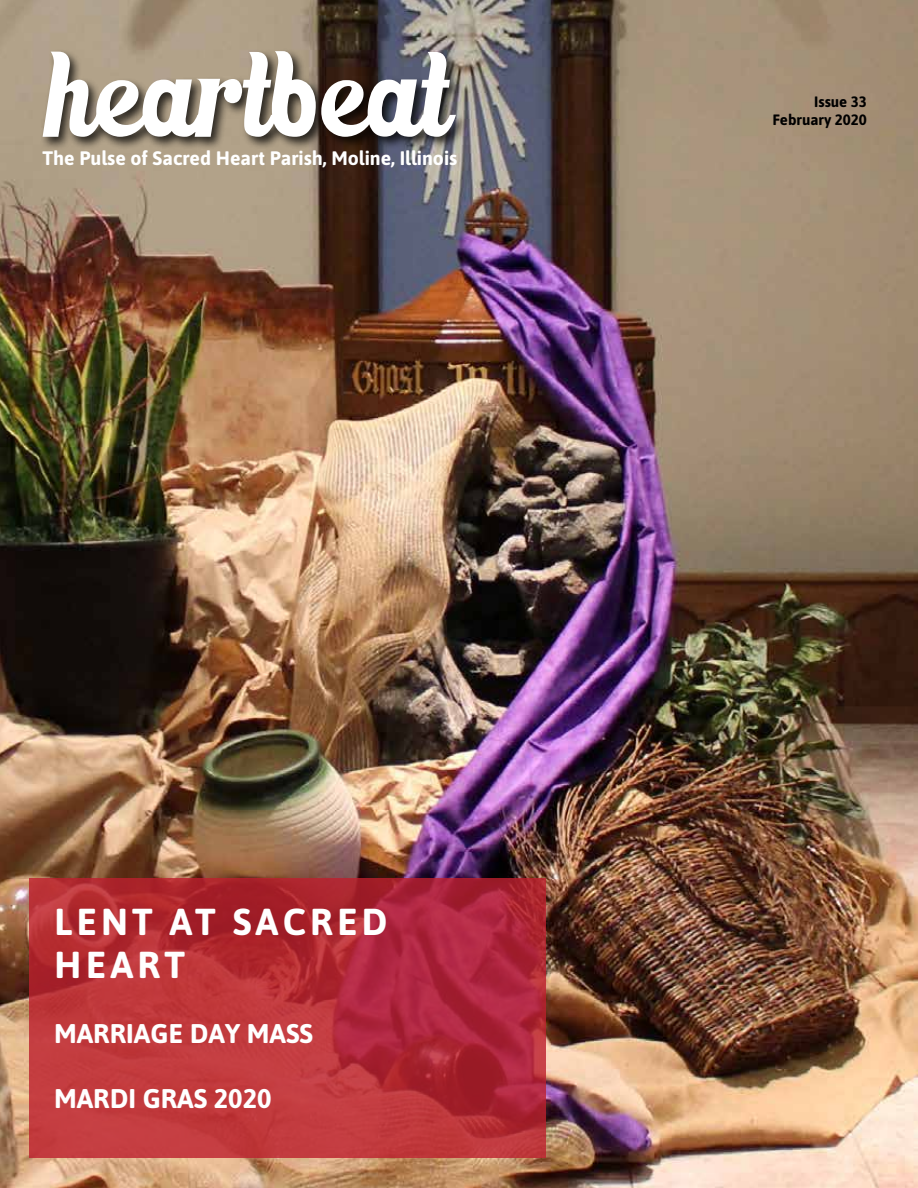
<style>
.page{position:relative;width:918px;height:1188px;background:#fff}
.page>*{position:absolute;margin:0;border:0;box-sizing:border-box;transform-origin:0 0}
.t1{font:700 37.5px/43.5px "Asap";letter-spacing:.11em;color:#fff}
.t2{font:700 27px "Asap";color:#fff}
.t3{font:700 19.5px "Asap";color:#fff}
.t4{font:700 15px/18px "Asap";color:#000;text-align:right}
</style>
<div class="page">
<img style="left:0;top:0;width:918px;height:1188px">
<svg style="left:29px;top:878px;width:516px;height:280px;background:#b62f39"></svg>
<div style="left:40px;top:48px;width:428px;height:102px;background:#000;opacity:.75"></div>
<svg style="left:43px;top:51px;width:413px;height:86px"></svg>
<p class="t3" style="left:43px;top:144px;width:416px">The Pulse of Sacred Heart Parish, Moline, Illinois</p>
<h1 class="t1" style="left:54px;top:898px;width:335px">LENT AT SACRED<br>HEART</h1>
<h2 class="t2" style="left:54px;top:1014px;width:261px">MARRIAGE DAY MASS</h2>
<h2 class="t2" style="left:54px;top:1079px;width:219px">MARDI GRAS 2020</h2>
<p class="t4" style="left:772px;top:92px;width:96px">Issue 33<br>February 2020</p>
</div>
